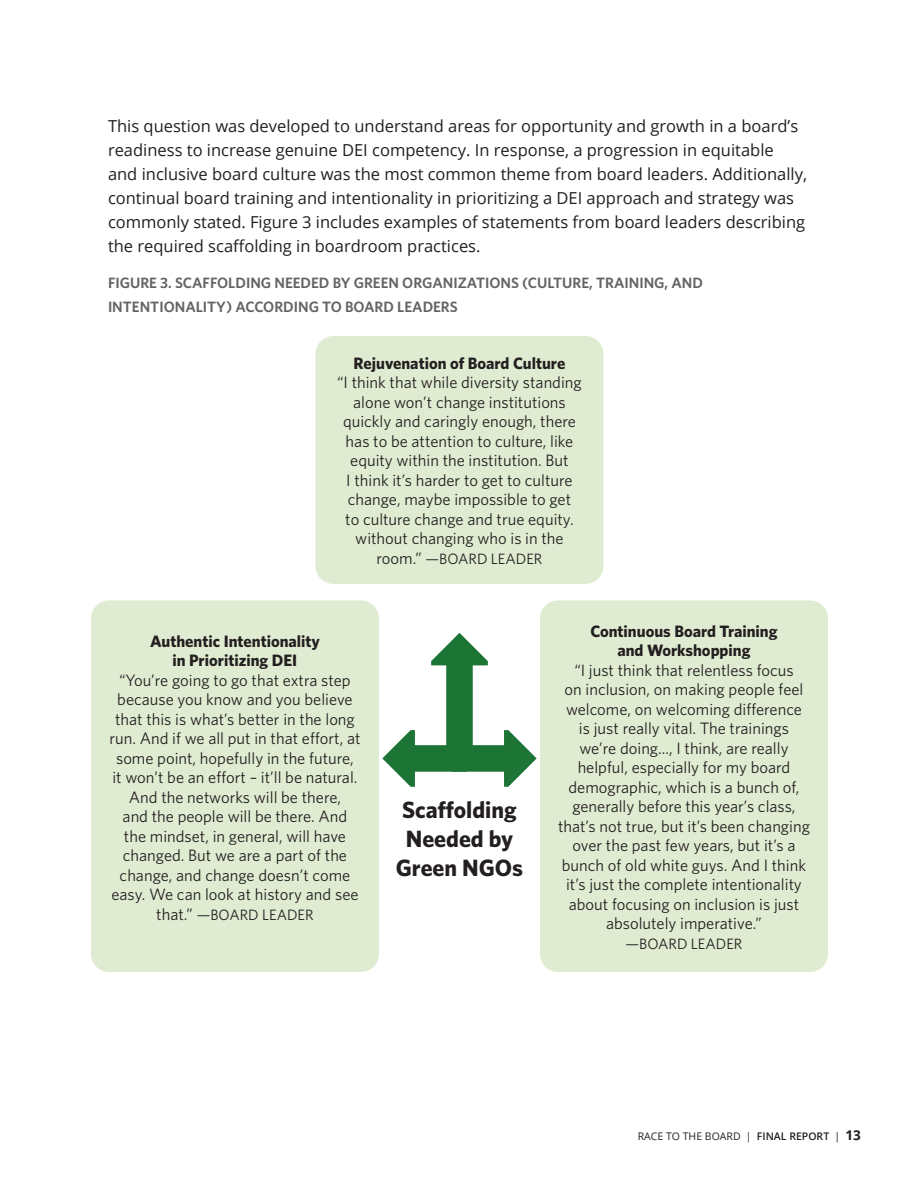
<style>
.page{position:relative;width:918px;height:1188px;background:#fff}
.page>*{position:absolute;margin:0;border:0;box-sizing:border-box;transform-origin:0 0}
.Body{font:700 23.55px/29.1px "Whitney";color:#231f20;text-align:center}
.t1{font:16.5px/19.5px "Whitney";color:#231f20;text-align:center}
.TX{font:16.5px/24px "Open Sans";color:#231f20}
.t2{font:700 16.5px/19.5px "Whitney";color:#231f20;text-align:center}
.Figure{font:600 15px/24px "Whitney";color:#636366}
.t3{font:15px "Whitney";color:#231f20}
.t4{font:10.5px "Open Sans";color:#231f20}
.s1{font-size:16.5px}
.s2{font-weight:600}
.s3{font-weight:700;font-size:13.5px}
</style>
<div class="page">
<div style="left:315px;top:336px;width:288px;height:248px;background:#e0ecd1;border-radius:18px"></div>
<div style="left:91px;top:600px;width:288px;height:372px;background:#e0ecd1;border-radius:18px"></div>
<div style="left:540px;top:600px;width:288px;height:372px;background:#e0ecd1;border-radius:18px"></div>
<svg style="left:382px;top:633px;width:155px;height:154px"></svg>
<p class="TX" style="left:108px;top:114px;width:701px">This question was developed to understand areas for opportunity and growth in a board’s readiness to increase genuine DEI competency. In response, a progression in equitable and inclusive board culture was the most common theme from board leaders. Additionally, continual board training and intentionality in prioritizing a DEI approach and strategy was commonly stated. Figure 3 includes examples of statements from board leaders describing the required scaffolding in boardroom practices.</p>
<p class="Figure" style="left:108px;top:270px;width:597px">FIGURE 3. SCAFFOLDING NEEDED BY GREEN ORGANIZATIONS (CULTURE, TRAINING, AND<br>INTENTIONALITY) ACCORDING TO BOARD LEADERS</p>
<p class="t2" style="left:354px;top:353px;width:213px">Rejuvenation of Board Culture</p>
<p class="t1" style="left:337px;top:372px;width:246px">“I think that while diversity standing alone won’t change institutions quickly and caringly enough, there has to be attention to culture, like equity within the institution. But<br>I think it’s harder to get to culture change, maybe impossible to get<br>to culture change and true equity. without changing who is in the</p>
<p class="t3" style="left:377px;top:550px;width:167px"><span class="s1">room.”</span> —BOARD LEADER</p>
<p class="t2" style="left:150px;top:631px;width:171px">Authentic Intentionality in Prioritizing DEI</p>
<p class="t1" style="left:109px;top:670px;width:253px">“You’re going to go that extra step because you know and you believe that this is what’s better in the long run. And if we all put in that effort, at some point, hopefully in the future, it won’t be an effort – it’ll be natural.<br>And the networks will be there,<br>and the people will be there. And<br>the mindset, in general, will have changed. But we are a part of the change, and change doesn’t come easy. We can look at history and see</p>
<p class="t3" style="left:156px;top:905px;width:159px"><span class="s1">that.”</span> —BOARD LEADER</p>
<p class="Body" style="left:396px;top:795px;width:129px">Scaffolding<br>Needed by<br>Green NGOs</p>
<p class="t2" style="left:590px;top:621px;width:189px">Continuous Board Training and Workshopping</p>
<p class="t1" style="left:558px;top:660px;width:254px">“I just think that relentless focus<br>on inclusion, on making people feel welcome, on welcoming difference<br>is just really vital. The trainings<br>we’re doing..., I think, are really helpful, especially for my board demographic, which is a bunch of, generally before this year’s class, that’s not true, but it’s been changing over the past few years, but it’s a bunch of old white guys. And I think it’s just the complete intentionality about focusing on inclusion is just absolutely imperative.”</p>
<p class="t3" style="left:626px;top:935px;width:118px">—BOARD LEADER</p>
<p class="t4" style="left:638px;top:1129px;width:225px">RACE TO THE BOARD | <span class="s2">FINAL REPORT</span> | <span class="s3">13</span></p>
</div>
